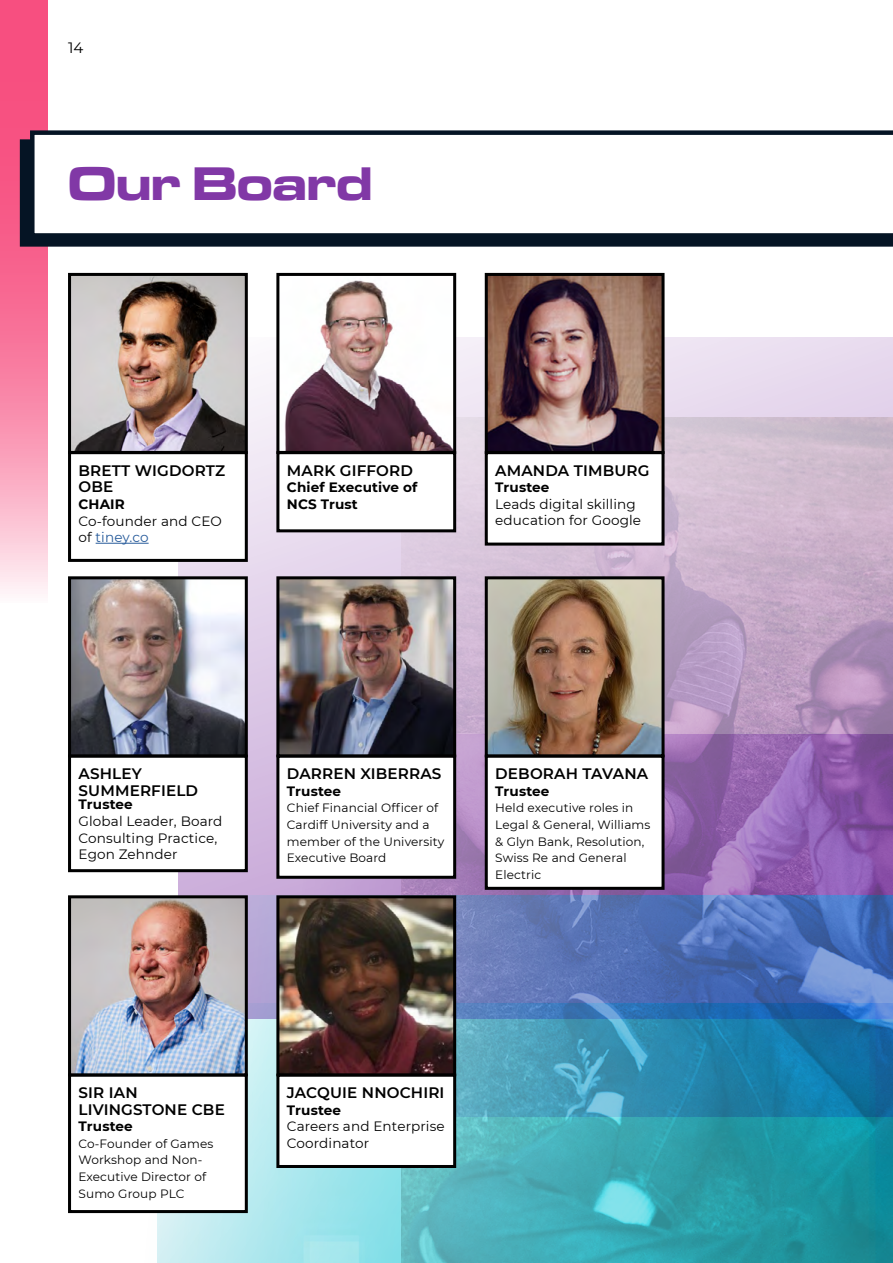
<style>
.page{position:relative;width:893px;height:1263px;background:#fff}
.page>*{position:absolute;margin:0;border:0;box-sizing:border-box;transform-origin:0 0}
.t1{font:700 48.9px "Microgramma Ext D";color:#8138a6}
.BODY_COPY{font:600 15.15px/16.6px "Montserrat";letter-spacing:.01em;color:#000}
.t2{font:15px "Montserrat";color:#000}
.BODY_COPY-2{font:13.5px/16.6px "Montserrat";letter-spacing:.01em;color:#000}
.BODY_COPY-3{font:700 13.5px "Montserrat";letter-spacing:.01em;color:#000}
.BODY_COPY-4{font:12px/16.6px "Montserrat";letter-spacing:.01em;color:#000}
.s1{color:#275b9b}
</style>
<div class="page">
<svg style="left:0;top:0;width:48px;height:594px;background:#f880a3"></svg>
<svg style="left:20px;top:139px;width:873px;height:108px;background:#0d1b2b"></svg>
<svg style="left:30px;top:130px;width:863px;height:108px"></svg>
<svg style="left:179px;top:337px;width:714px;height:397px;background:#e8dcee"></svg>
<svg style="left:158px;top:734px;width:244px;height:269px;background:#c8b0db"></svg>
<img style="left:158px;top:1003px;width:244px;height:260px">
<img style="left:402px;top:417px;width:491px;height:846px">
<div style="left:278px;top:1075px;width:177px;height:91px;background:#fff"></div>
<div style="left:276px;top:1073px;width:180px;height:95px;border:3px solid #000"></div>
<div style="left:70px;top:453px;width:176px;height:107px;background:#fff"></div>
<div style="left:68px;top:451px;width:180px;height:111px;border:3px solid #000"></div>
<div style="left:278px;top:453px;width:177px;height:78px;background:#fff"></div>
<div style="left:276px;top:451px;width:180px;height:81px;border:3px solid #000"></div>
<div style="left:278px;top:756px;width:177px;height:121px;background:#fff"></div>
<div style="left:276px;top:754px;width:180px;height:125px;border:3px solid #000"></div>
<div style="left:486px;top:453px;width:177px;height:91px;background:#fff"></div>
<div style="left:485px;top:451px;width:180px;height:95px;border:3px solid #000"></div>
<div style="left:486px;top:756px;width:177px;height:132px;background:#fff"></div>
<div style="left:485px;top:754px;width:180px;height:136px;border:3px solid #000"></div>
<div style="left:70px;top:1075px;width:176px;height:136px;background:#fff"></div>
<div style="left:68px;top:1073px;width:180px;height:140px;border:3px solid #000"></div>
<div style="left:70px;top:756px;width:176px;height:115px;background:#fff"></div>
<div style="left:68px;top:754px;width:180px;height:118px;border:3px solid #000"></div>
<img style="left:72px;top:277px;width:172px;height:173px">
<div style="left:68px;top:273px;width:180px;height:181px;border:3px solid #000"></div>
<hr style="left:96px;top:543px;width:53px;height:1px;background:#275b9b">
<img style="left:280px;top:280px;width:172px;height:170px">
<div style="left:276px;top:273px;width:180px;height:181px;border:3px solid #000"></div>
<img style="left:489px;top:277px;width:172px;height:173px">
<div style="left:485px;top:273px;width:180px;height:181px;border:3px solid #000"></div>
<img style="left:72px;top:580px;width:172px;height:173px">
<div style="left:68px;top:576px;width:180px;height:181px;border:3px solid #000"></div>
<img style="left:280px;top:580px;width:172px;height:173px">
<div style="left:276px;top:576px;width:180px;height:181px;border:3px solid #000"></div>
<img style="left:489px;top:580px;width:172px;height:173px">
<div style="left:485px;top:576px;width:180px;height:181px;border:3px solid #000"></div>
<img style="left:72px;top:899px;width:172px;height:173px">
<div style="left:68px;top:895px;width:180px;height:181px;border:3px solid #000"></div>
<img style="left:280px;top:899px;width:172px;height:173px">
<div style="left:276px;top:895px;width:180px;height:181px;border:3px solid #000"></div>
<p class="t2" style="left:68px;top:38px;width:17px">14</p>
<h1 class="t1" style="left:68px;top:151px;width:306px">Our Board</h1>
<p class="BODY_COPY" style="left:79px;top:461px;width:148px">BRETT WIGDORTZ<br>OBE</p>
<p class="BODY_COPY-3" style="left:79px;top:494px;width:48px">CHAIR</p>
<p class="BODY_COPY-2" style="left:79px;top:512px;width:145px">Co-founder and CEO of <span class="s1">tiney.co</span></p>
<p class="BODY_COPY" style="left:287px;top:461px;width:128px">MARK GIFFORD</p>
<p class="BODY_COPY-3" style="left:287px;top:478px;width:132px">Chief Executive of</p>
<p class="BODY_COPY-3" style="left:287px;top:494px;width:72px">NCS Trust</p>
<p class="BODY_COPY" style="left:495px;top:461px;width:156px">AMANDA TIMBURG</p>
<p class="BODY_COPY-3" style="left:495px;top:478px;width:56px">Trustee</p>
<p class="BODY_COPY-2" style="left:495px;top:495px;width:147px">Leads digital skilling education for Google</p>
<p class="BODY_COPY" style="left:79px;top:765px;width:121px">ASHLEY<br>SUMMERFIELD</p>
<p class="BODY_COPY-3" style="left:79px;top:795px;width:56px">Trustee</p>
<p class="BODY_COPY-2" style="left:79px;top:812px;width:145px">Global Leader, Board<br>Consulting Practice,<br>Egon Zehnder</p>
<p class="BODY_COPY" style="left:287px;top:765px;width:156px">DARREN XIBERRAS</p>
<p class="BODY_COPY-3" style="left:287px;top:781px;width:56px">Trustee</p>
<p class="BODY_COPY-4" style="left:287px;top:799px;width:159px">Chief Financial Officer of<br>Cardiff University and a member of the University<br>Executive Board</p>
<p class="BODY_COPY" style="left:495px;top:765px;width:154px">DEBORAH TAVANA</p>
<p class="BODY_COPY-3" style="left:495px;top:781px;width:56px">Trustee</p>
<p class="BODY_COPY-4" style="left:495px;top:799px;width:157px">Held executive roles in<br>Legal &amp; General, Williams &amp; Glyn Bank, Resolution,<br>Swiss Re and General<br>Electric</p>
<p class="BODY_COPY" style="left:79px;top:1084px;width:148px">SIR IAN<br>LIVINGSTONE CBE</p>
<p class="BODY_COPY-3" style="left:79px;top:1117px;width:56px">Trustee</p>
<p class="BODY_COPY-4" style="left:79px;top:1135px;width:136px">Co-Founder of Games<br>Workshop and Non-<br>Executive Director of<br>Sumo Group PLC</p>
<p class="BODY_COPY" style="left:287px;top:1084px;width:159px">JACQUIE NNOCHIRI</p>
<p class="BODY_COPY-3" style="left:287px;top:1100px;width:56px">Trustee</p>
<p class="BODY_COPY-2" style="left:287px;top:1118px;width:159px">Careers and Enterprise<br>Coordinator</p>
</div>
